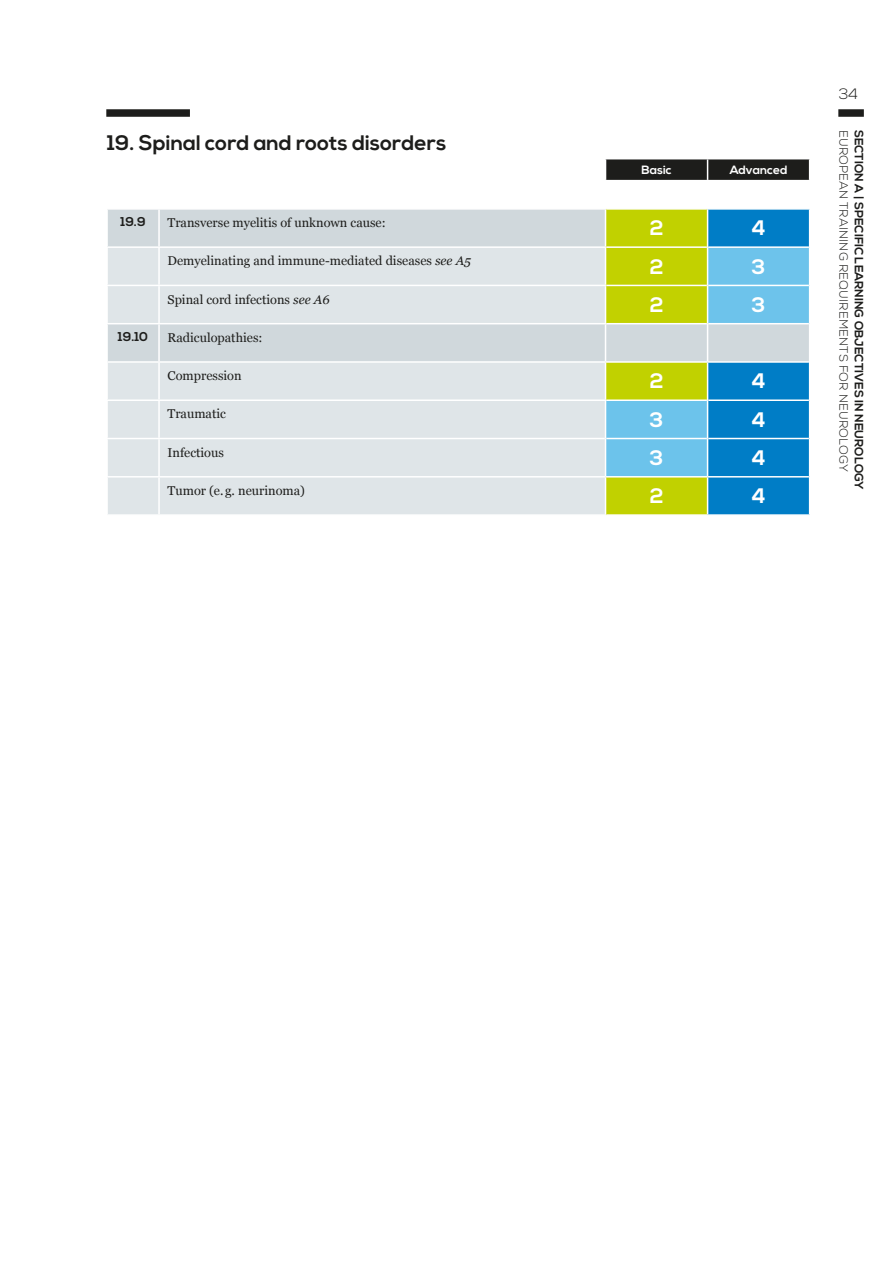
<style>
.page{position:relative;width:893px;height:1263px;background:#fff}
.page>*{position:absolute;margin:0;border:0;box-sizing:border-box;transform-origin:0 0}
.t1{font:700 21px "Nexa";color:#1d1d1b}
.t2{font:700 21px "Nexa";color:#fff}
.t3{font:300 15px "Nexa";color:#1d1d1b}
.t4{font:12.75px "Georgia";color:#1d1d1b}
.t5{font:700 12.75px "Nexa";color:#1d1d1b}
.t6{font:700 12px "Nexa";color:#1d1d1b}
.t7{font:300 12px "Nexa";letter-spacing:.015em;color:#1d1d1b}
.t8{font:700 12px "Nexa";color:#fff}
.s1{font-style:italic}
</style>
<div class="page">
<div style="left:838px;top:109px;width:26px;height:8px;background:#1d1d1b"></div>
<div style="left:108px;top:210px;width:497px;height:36px;background:#d0d8dc"></div>
<svg style="left:108px;top:248px;width:497px;height:266px;background:#dde3e6"></svg>
<hr style="left:106px;top:285px;width:53px;height:1px;background:#fff">
<hr style="left:106px;top:323px;width:53px;height:1px;background:#fff">
<hr style="left:106px;top:361px;width:53px;height:2px;background:#fff">
<hr style="left:106px;top:399px;width:53px;height:2px;background:#fff">
<hr style="left:106px;top:438px;width:53px;height:1px;background:#fff">
<hr style="left:106px;top:476px;width:53px;height:1px;background:#fff">
<hr style="left:158px;top:210px;width:2px;height:36px;background:#fff">
<hr style="left:158px;top:248px;width:2px;height:37px;background:#fff">
<hr style="left:159px;top:285px;width:447px;height:1px;background:#fff">
<hr style="left:158px;top:286px;width:2px;height:37px;background:#fff">
<hr style="left:159px;top:323px;width:447px;height:1px;background:#fff">
<hr style="left:158px;top:324px;width:2px;height:37px;background:#fff">
<hr style="left:159px;top:361px;width:446px;height:2px;background:#fff">
<hr style="left:158px;top:363px;width:2px;height:36px;background:#fff">
<hr style="left:159px;top:399px;width:447px;height:2px;background:#fff">
<hr style="left:158px;top:401px;width:2px;height:37px;background:#fff">
<hr style="left:159px;top:438px;width:446px;height:1px;background:#fff">
<hr style="left:158px;top:439px;width:2px;height:37px;background:#fff">
<hr style="left:159px;top:476px;width:446px;height:1px;background:#fff">
<hr style="left:158px;top:477px;width:2px;height:37px;background:#fff">
<svg style="left:605px;top:159px;width:205px;height:356px;background:#7fb59b"></svg>
<div style="left:106px;top:109px;width:84px;height:8px;background:#1d1d1b"></div>
<h1 class="t1" style="left:107px;top:131px;width:341px">19. Spinal cord and roots disorders</h1>
<p class="t8" style="left:642px;top:163px;width:31px">Basic</p>
<p class="t8" style="left:730px;top:163px;width:59px">Advanced</p>
<p class="t5" style="left:120px;top:215px;width:27px">19.9</p>
<p class="t4" style="left:168px;top:213px;width:220px">Transverse myelitis of unknown cause:</p>
<h1 class="t2" style="left:650px;top:216px;width:15px">2</h1>
<h1 class="t2" style="left:751px;top:216px;width:16px">4</h1>
<p class="t4" style="left:168px;top:252px;width:305px">Demyelinating and immune-mediated diseases <span class="s1">see A5</span></p>
<h1 class="t2" style="left:650px;top:255px;width:15px">2</h1>
<h1 class="t2" style="left:752px;top:255px;width:15px">3</h1>
<p class="t4" style="left:168px;top:290px;width:164px">Spinal cord infections <span class="s1">see A6</span></p>
<h1 class="t2" style="left:650px;top:293px;width:15px">2</h1>
<h1 class="t2" style="left:752px;top:293px;width:15px">3</h1>
<p class="t5" style="left:118px;top:329px;width:32px">19.10</p>
<p class="t4" style="left:168px;top:328px;width:96px">Radiculopathies:</p>
<p class="t4" style="left:168px;top:366px;width:76px">Compression</p>
<h1 class="t2" style="left:650px;top:369px;width:15px">2</h1>
<h1 class="t2" style="left:751px;top:369px;width:16px">4</h1>
<p class="t4" style="left:168px;top:405px;width:60px">Traumatic</p>
<h1 class="t2" style="left:650px;top:407px;width:15px">3</h1>
<h1 class="t2" style="left:751px;top:407px;width:16px">4</h1>
<p class="t4" style="left:168px;top:443px;width:58px">Infectious</p>
<h1 class="t2" style="left:650px;top:446px;width:15px">3</h1>
<h1 class="t2" style="left:751px;top:446px;width:16px">4</h1>
<p class="t4" style="left:168px;top:481px;width:139px">Tumor (e.g. neurinoma)</p>
<h1 class="t2" style="left:650px;top:484px;width:15px">2</h1>
<h1 class="t2" style="left:751px;top:484px;width:16px">4</h1>
<p class="t3" style="left:838px;top:85px;width:21px">34</p>
<p class="t6" style="left:866px;top:130px;width:361px;rotate:90deg">SECTION A | SPECIFIC LEARNING OBJECTIVES IN NEUROLOGY</p>
<p class="t7" style="left:851px;top:130px;width:343px;rotate:90deg">EUROPEAN TRAINING REQUIREMENTS FOR NEUROLOGY</p>
</div>
